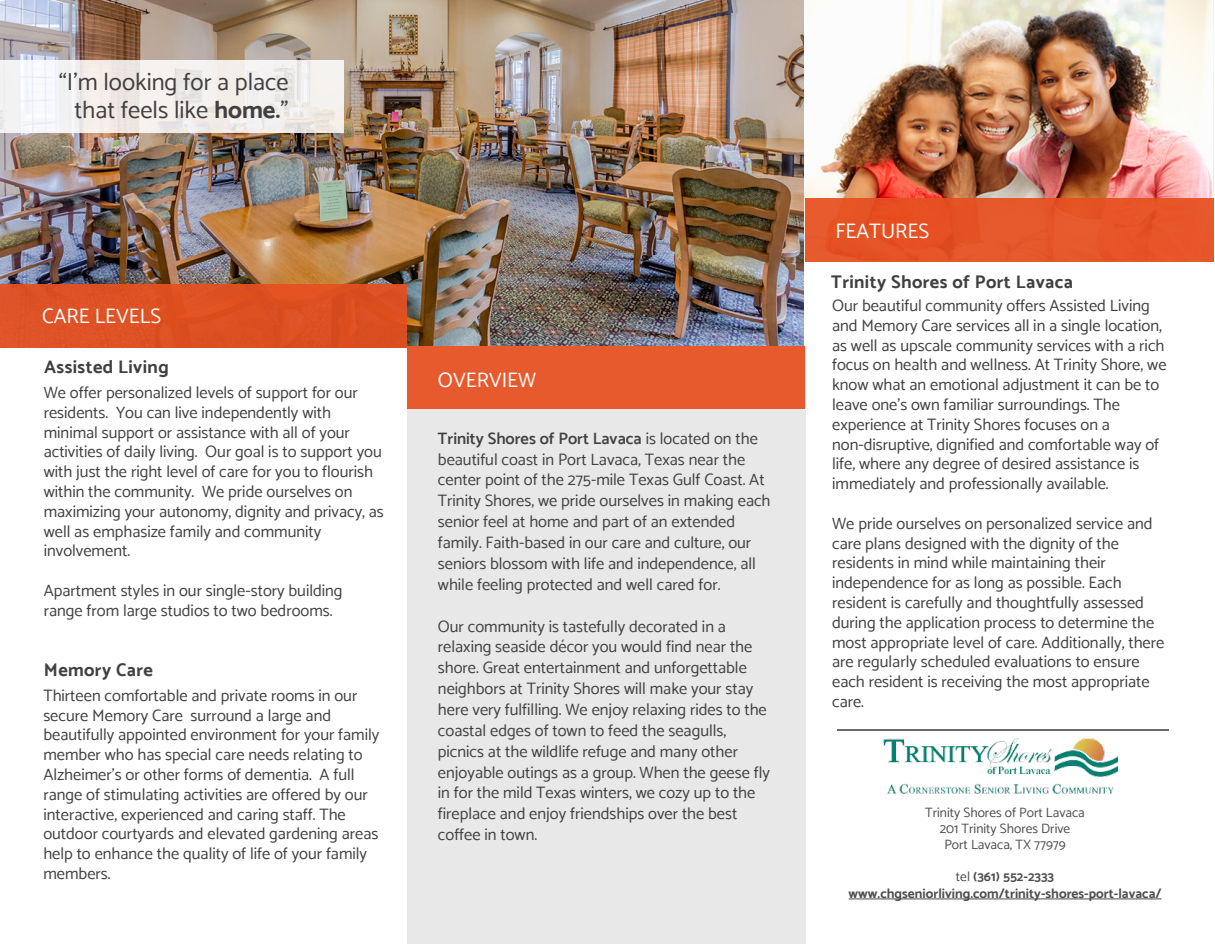
<style>
.page{position:relative;width:1215px;height:945px;background:#fff}
.page>*{position:absolute;margin:0;border:0;box-sizing:border-box;transform-origin:0 0}
.t1{font:24.45px/27.9px "Catamaran";color:#423f40;text-align:right}
.t2{font:20.85px "Catamaran";color:#fff}
.t3{font:700 18.3px "Catamaran";letter-spacing:.02em;color:#423f40}
.t4{font:16.5px/19.8px "Catamaran";color:#423f40}
.t5{font:700 13.5px/16.2px "Catamaran";color:#504d4e;text-align:center}
.t6{font:13.5px/16.2px "Catamaran";color:#504d4e;text-align:center}
.s1{font-weight:700}
.s2{font-weight:600}
.s3{font-weight:400}
</style>
<div class="page">
<img style="left:0;top:0;width:804px;height:346px">
<div style="left:0;top:284px;width:407px;height:64px;background:#dd5123"></div>
<svg style="left:0;top:60px;width:344px;height:72px;fill:#f3f0ef"></svg>
<img style="left:805px;top:0;width:409px;height:198px">
<img style="left:884px;top:739px;width:233px;height:54px">
<hr style="left:849px;top:899px;width:313px;height:1px;background:#504d4e">
<hr style="left:837px;top:729px;width:331px;height:2px;background:#423f40">
<div style="left:805px;top:198px;width:409px;height:63px;background:#e65528"></div>
<div style="left:407px;top:346px;width:398px;height:598px;background:#e8e8e8"></div>
<div style="left:407px;top:346px;width:398px;height:63px;background:#e65a2e"></div>
<h1 class="t1" style="left:59px;top:67px;width:231px">“I’m looking for a place that feels like <span class="s1">home.</span>”</h1>
<p class="t2" style="left:42px;top:304px;width:120px">CARE LEVELS</p>
<p class="t3" style="left:44px;top:356px;width:126px">Assisted Living</p>
<p class="t4" style="left:44px;top:382px;width:342px">We offer personalized levels of support for our residents. You can live independently with minimal support or assistance with all of your activities of daily living. Our goal is to support you with just the right level of care for you to flourish within the community. We pride ourselves on maximizing your autonomy, dignity and privacy, as well as emphasize family and community involvement.</p>
<p class="t4" style="left:44px;top:580px;width:300px">Apartment styles in our single-story building range from large studios to two bedrooms.</p>
<p class="t3" style="left:44px;top:659px;width:111px">Memory Care</p>
<p class="t4" style="left:43px;top:685px;width:338px">Thirteen comfortable and private rooms in our secure Memory Care surround a large and beautifully appointed environment for your family member who has special care needs relating to Alzheimer’s or other forms of dementia. A full range of stimulating activities are offered by our interactive, experienced and caring staff. The outdoor courtyards and elevated gardening areas help to enhance the quality of life of your family members.</p>
<p class="t2" style="left:438px;top:367px;width:100px">OVERVIEW</p>
<p class="t4" style="left:438px;top:428px;width:334px;line-height:20.9px"><span class="s2">Trinity Shores of Port Lavaca</span> is located on the beautiful coast in Port Lavaca, Texas near the center point of the 275-mile Texas Gulf Coast. At Trinity Shores, we pride ourselves in making each senior feel at home and part of an extended family. Faith-based in our care and culture, our seniors blossom with life and independence, all while feeling protected and well cared for.</p>
<p class="t4" style="left:438px;top:615px;width:334px;line-height:20.9px">Our community is tastefully decorated in a relaxing seaside décor you would find near the shore. Great entertainment and unforgettable neighbors at Trinity Shores will make your stay here very fulfilling. We enjoy relaxing rides to the coastal edges of town to feed the seagulls, picnics at the wildlife refuge and many other enjoyable outings as a group. When the geese fly in for the mild Texas winters, we cozy up to the fireplace and enjoy friendships over the best coffee in town.</p>
<p class="t2" style="left:836px;top:218px;width:95px">FEATURES</p>
<p class="t3" style="left:831px;top:271px;width:243px">Trinity Shores of Port Lavaca</p>
<p class="t4" style="left:832px;top:295px;width:336px">Our beautiful community offers Assisted Living and Memory Care services all in a single location, as well as upscale community services with a rich focus on health and wellness. At Trinity Shore, we know what an emotional adjustment it can be to leave one's own familiar surroundings. The experience at Trinity Shores focuses on a non-disruptive, dignified and comfortable way of life, where any degree of desired assistance is immediately and professionally available.</p>
<p class="t4" style="left:832px;top:513px;width:334px">We pride ourselves on personalized service and care plans designed with the dignity of the residents in mind while maintaining their independence for as long as possible. Each resident is carefully and thoughtfully assessed during the application process to determine the most appropriate level of care. Additionally, there are regularly scheduled evaluations to ensure each resident is receiving the most appropriate care.</p>
<p class="t6" style="left:925px;top:804px;width:161px">Trinity Shores of Port Lavaca<br>201 Trinity Shores Drive<br>Port Lavaca, TX 77979</p>
<p class="t5" style="left:849px;top:869px;width:314px"><span class="s3">tel</span> (361) 552-2333 www.chgseniorliving.com/trinity-shores-port-lavaca/</p>
</div>
